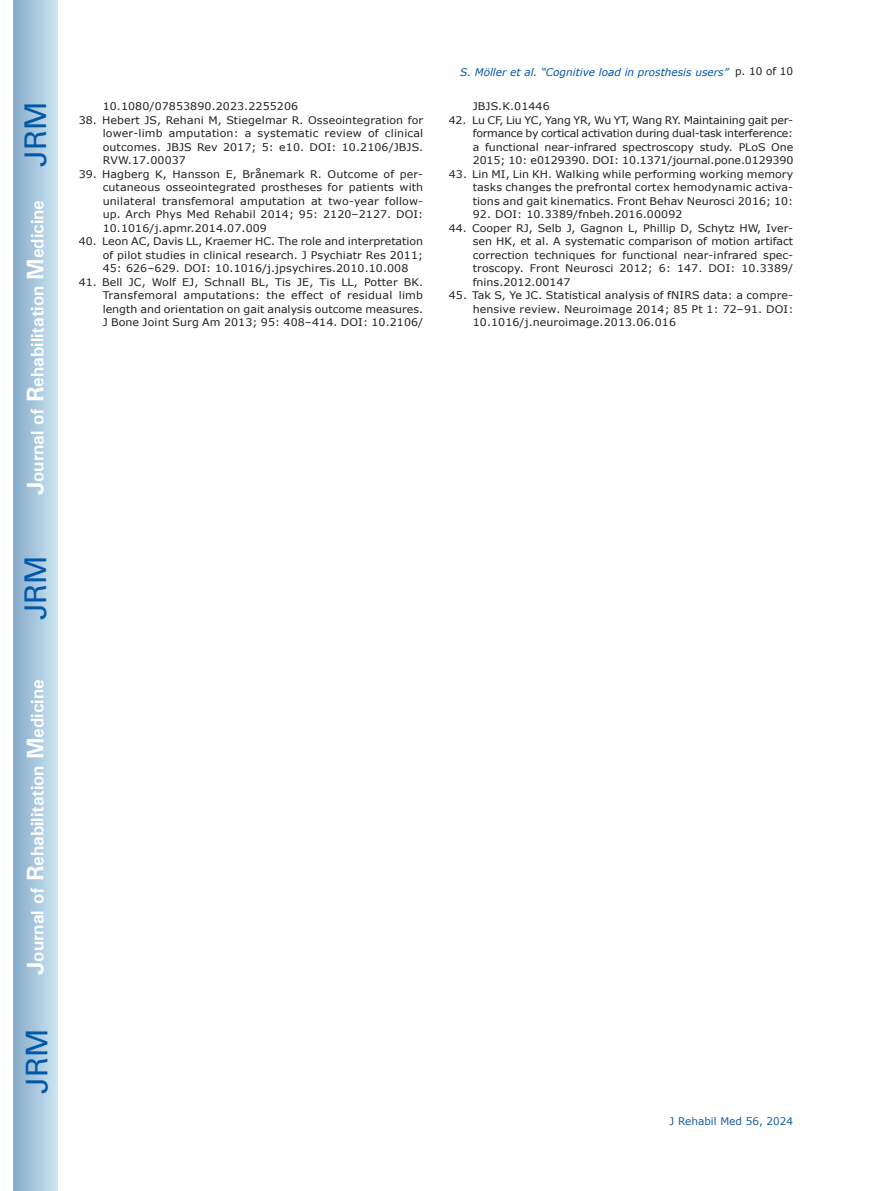
<style>
.page{position:relative;width:872px;height:1191px;background:#fff}
.page>*{position:absolute;margin:0;border:0;box-sizing:border-box;transform-origin:0 0}
.t1{font:30px "Univers";color:#0157a8}
.t2{font:700 18px "Univers";color:#fff}
.t3{font:10.5px/13.5px "Verdana";letter-spacing:.01em;color:#231f20;text-align:justify;scale:1.05 1}
.t4{font:italic 10.5px "Verdana";color:#0157a8}
.t5{font:10.5px "Verdana";color:#175d9e}
.s1{font-size:24px}
.s2{font-style:normal;color:#231f20}
</style>
<div class="page">
<div style="left:14px;top:0;width:43px;height:1191px;background:linear-gradient(to right,#88acca,#cbe5f2)"></div>
<h1 class="t1" style="left:18px;top:167px;width:67px;rotate:-90deg">JRM</h1>
<h2 class="t2" style="left:26px;top:495px;width:297px;rotate:-90deg"><span class="s1">J</span>ournal of <span class="s1">R</span>ehabilitation <span class="s1">M</span>edicine</h2>
<h1 class="t1" style="left:18px;top:620px;width:67px;rotate:-90deg">JRM</h1>
<h2 class="t2" style="left:26px;top:974px;width:297px;rotate:-90deg"><span class="s1">J</span>ournal of <span class="s1">R</span>ehabilitation <span class="s1">M</span>edicine</h2>
<h1 class="t1" style="left:19px;top:1093px;width:67px;rotate:-90deg">JRM</h1>
<p class="t3" style="left:103px;top:100px;width:188px">10.1080/07853890.2023.2255206</p>
<p class="t3" style="left:103px;top:113px;width:307px;text-indent:-24px">38. Hebert JS, Rehani M, Stiegelmar R. Osseointegration for lower-limb amputation: a systematic review of clinical outcomes. JBJS Rev 2017; 5: e10. DOI: 10.2106/JBJS.<br>RVW.17.00037</p>
<p class="t3" style="left:103px;top:167px;width:307px;text-indent:-24px">39. Hagberg K, Hansson E, Brånemark R. Outcome of per&shy;cutaneous osseointegrated prostheses for patients with unilateral transfemoral amputation at two-year follow&shy;up. Arch Phys Med Rehabil 2014; 95: 2120–2127. DOI:<br>10.1016/j.apmr.2014.07.009</p>
<p class="t3" style="left:103px;top:235px;width:307px;text-indent:-24px">40. Leon AC, Davis LL, Kraemer HC. The role and interpretation of pilot studies in clinical research. J Psychiatr Res 2011; 45: 626–629. DOI: 10.1016/j.jpsychires.2010.10.008</p>
<p class="t3" style="left:103px;top:275px;width:307px;text-indent:-24px">41. Bell JC, Wolf EJ, Schnall BL, Tis JE, Tis LL, Potter BK.<br>Transfemoral amputations: the effect of residual limb length and orientation on gait analysis outcome measures.<br>J Bone Joint Surg Am 2013; 95: 408–414. DOI: 10.2106/</p>
<p class="t4" style="left:460px;top:65px;width:335px">S. Möller et al. “Cognitive load in prosthesis users” <span class="s2">p. 10 of 10</span></p>
<p class="t3" style="left:473px;top:100px;width:75px">JBJS.K.01446</p>
<p class="t3" style="left:473px;top:113px;width:307px;text-indent:-24px">42. Lu CF, Liu YC, Yang YR, Wu YT, Wang RY. Maintaining gait per&shy;formance by cortical activation during dual-task interference: a functional near-infrared spectroscopy study. PLoS One 2015; 10: e0129390. DOI: 10.1371/journal.pone.0129390</p>
<p class="t3" style="left:473px;top:167px;width:307px;text-indent:-24px">43. Lin MI, Lin KH. Walking while performing working memory tasks changes the prefrontal cortex hemodynamic activa&shy;tions and gait kinematics. Front Behav Neurosci 2016; 10:</p>
<p class="t3" style="left:473px;top:208px;width:201px">92. DOI: 10.3389/fnbeh.2016.00092</p>
<p class="t3" style="left:473px;top:221px;width:307px;text-indent:-24px">44. Cooper RJ, Selb J, Gagnon L, Phillip D, Schytz HW, Iver&shy;sen HK, et al. A systematic comparison of motion artifact correction techniques for functional near-infrared spec&shy;troscopy. Front Neurosci 2012; 6: 147. DOI: 10.3389/ fnins.2012.00147</p>
<p class="t3" style="left:473px;top:289px;width:307px;text-indent:-24px">45. Tak S, Ye JC. Statistical analysis of fNIRS data: a compre&shy;hensive review. Neuroimage 2014; 85 Pt 1: 72–91. DOI:<br>10.1016/j.neuroimage.2013.06.016</p>
<p class="t5" style="left:669px;top:1114px;width:125px">J Rehabil Med 56, 2024</p>
</div>
